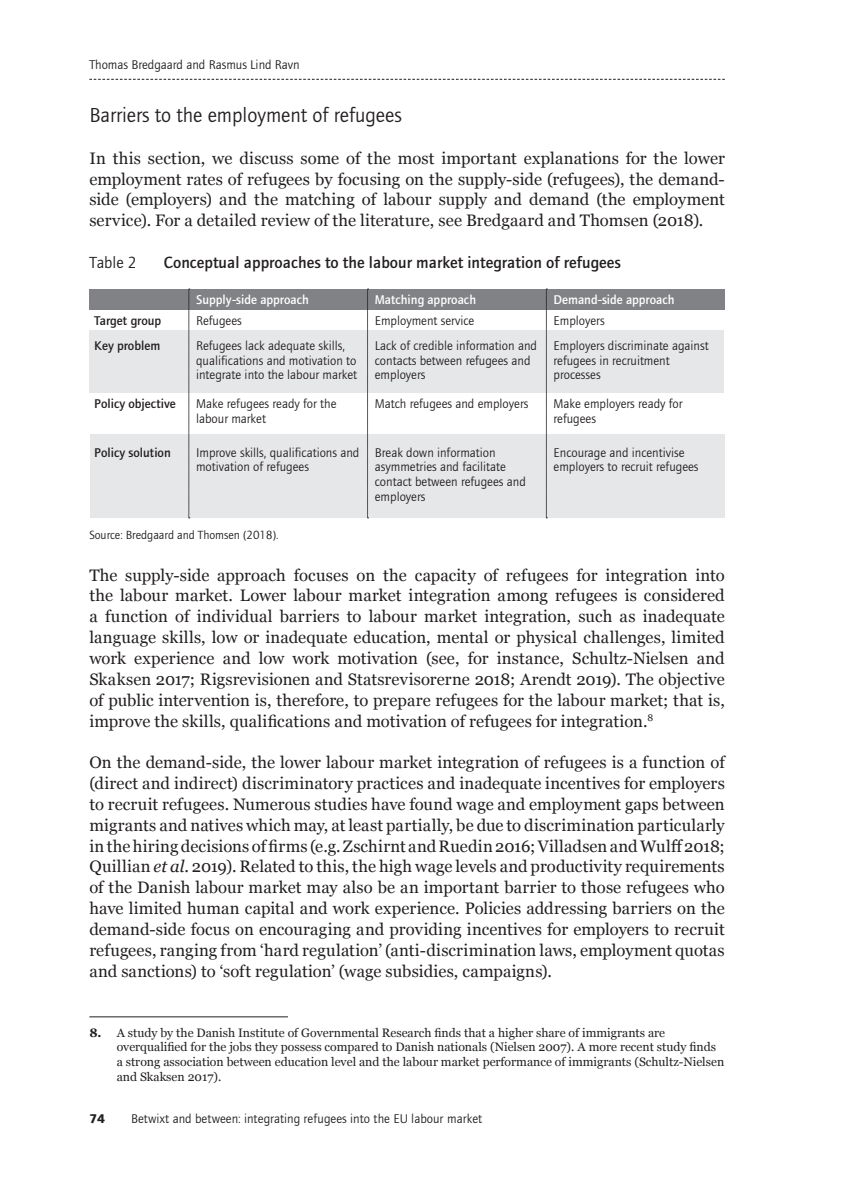
<style>
.page{position:relative;width:844px;height:1191px;background:#fff}
.page>*{position:absolute;margin:0;border:0;box-sizing:border-box;transform-origin:0 0}
.t1{font:21px "etui Foundry Journal book";color:#231f20}
.t2{font:16.62px/20.8px "Georgia";letter-spacing:.005em;color:#231f20;text-align:justify}
.figure_1__tableau_fi{font:16.62px "etui Foundry Journal Medium";color:#231f20}
.figure_1__tableau_fi-2{font:16.62px "etui Foundry Journal book";color:#231f20}
.contenu{font:13.12px/14.7px "etui Foundry Journal book";color:#231f20}
.t3{font:13.12px "Foundry Journal";color:#231f20}
.Titre__Blanc{font:500 13.12px "Foundry Journal";color:#fff}
.contenu-2{font:500 13.12px "Foundry Journal";color:#231f20}
.t4{font:700 13.12px "Foundry Journal";color:#231f20}
.Note_de_bas_de_page{font:12.25px/14.7px "Georgia";color:#231f20}
.Source__tableau_figu{font:12.25px "etui Foundry Journal book";color:#231f20}
.s1{font-style:italic}
.s2{font-weight:700}
</style>
<div class="page">
<svg style="left:89px;top:79px;width:635px;height:1px"></svg>
<hr style="left:89px;top:1016px;width:199px;height:1px;background:#231f20">
<div style="left:89px;top:289px;width:635px;height:21px;background:#808285"></div>
<div style="left:90px;top:435px;width:634px;height:83px;background:#e6e7e9"></div>
<div style="left:89px;top:330px;width:635px;height:63px;background:#e6e7e9"></div>
<svg style="left:188px;top:289px;width:2px;height:229px"></svg>
<svg style="left:367px;top:289px;width:1px;height:229px"></svg>
<svg style="left:546px;top:289px;width:1px;height:229px"></svg>
<p class="contenu" style="left:89px;top:57px;width:212px">Thomas Bredgaard and Rasmus Lind Ravn</p>
<p class="t1" style="left:89px;top:104px;width:314px">Barriers to the employment of refugees</p>
<p class="t2" style="left:89px;top:147px;width:636px">In this section, we discuss some of the most important explanations for the lower employment rates of refugees by focusing on the supply-side (refugees), the demand&shy;side (employers) and the matching of labour supply and demand (the employment service). For a detailed review of the literature, see Bredgaard and Thomsen (2018).</p>
<p class="figure_1__tableau_fi-2" style="left:89px;top:253px;width:49px">Table 2</p>
<p class="figure_1__tableau_fi" style="left:164px;top:253px;width:458px">Conceptual approaches to the labour market integration of refugees</p>
<p class="contenu-2" style="left:94px;top:313px;width:68px">Target group</p>
<p class="contenu-2" style="left:94px;top:338px;width:67px">Key problem</p>
<p class="contenu-2" style="left:94px;top:396px;width:83px">Policy objective</p>
<p class="contenu-2" style="left:94px;top:445px;width:78px">Policy solution</p>
<p class="Titre__Blanc" style="left:196px;top:292px;width:114px">Supply-side approach</p>
<p class="contenu" style="left:196px;top:313px;width:47px">Refugees</p>
<p class="contenu" style="left:196px;top:338px;width:162px">Refugees lack adequate skills, qualifications and motivation to integrate into the labour market</p>
<p class="contenu" style="left:196px;top:396px;width:142px">Make refugees ready for the labour market</p>
<p class="contenu" style="left:196px;top:445px;width:165px">Improve skills, qualifications and motivation of refugees</p>
<p class="Source__tableau_figu" style="left:89px;top:528px;width:191px">Source: Bredgaard and Thomsen (2018).</p>
<p class="Titre__Blanc" style="left:375px;top:292px;width:103px">Matching approach</p>
<p class="contenu" style="left:375px;top:313px;width:101px">Employment service</p>
<p class="contenu" style="left:375px;top:338px;width:164px">Lack of credible information and contacts between refugees and employers</p>
<p class="contenu" style="left:375px;top:396px;width:155px">Match refugees and employers</p>
<p class="contenu" style="left:375px;top:445px;width:152px">Break down information asymmetries and facilitate contact between refugees and employers</p>
<p class="Titre__Blanc" style="left:553px;top:292px;width:123px">Demand-side approach</p>
<p class="contenu" style="left:553px;top:313px;width:53px">Employers</p>
<p class="contenu" style="left:553px;top:338px;width:157px">Employers discriminate against refugees in recruitment processes</p>
<p class="contenu" style="left:553px;top:396px;width:130px">Make employers ready for refugees</p>
<p class="contenu" style="left:553px;top:445px;width:146px">Encourage and incentivise employers to recruit refugees</p>
<p class="t2" style="left:89px;top:564px;width:636px">The supply-side approach focuses on the capacity of refugees for integration into the labour market. Lower labour market integration among refugees is considered a function of individual barriers to labour market integration, such as inadequate language skills, low or inadequate education, mental or physical challenges, limited work experience and low work motivation (see, for instance, Schultz-Nielsen and Skaksen 2017; Rigsrevisionen and Statsrevisorerne 2018; Arendt 2019). The objective of public intervention is, therefore, to prepare refugees for the labour market; that is, improve the skills, qualifications and motivation of refugees for integration.<sup>8</sup></p>
<p class="t2" style="left:89px;top:751px;width:636px">On the demand-side, the lower labour market integration of refugees is a function of (direct and indirect) discriminatory practices and inadequate incentives for employers to recruit refugees. Numerous studies have found wage and employment gaps between migrants and natives which may, at least partially, be due to discrimination particularly in the hiring decisions of firms (e.g. Zschirnt and Ruedin 2016; Villadsen and Wulff 2018; Quillian <span class="s1">et al</span>. 2019). Related to this, the high wage levels and productivity requirements of the Danish labour market may also be an important barrier to those refugees who have limited human capital and work experience. Policies addressing barriers on the demand-side focus on encouraging and providing incentives for employers to recruit refugees, ranging from ‘hard regulation’ (anti-discrimination laws, employment quotas and sanctions) to ‘soft regulation’ (wage subsidies, campaigns).</p>
<p class="Note_de_bas_de_page" style="left:117px;top:1024px;width:609px;text-indent:-27px"><span class="s2">8.</span> A study by the Danish Institute of Governmental Research finds that a higher share of immigrants are overqualified for the jobs they possess compared to Danish nationals (Nielsen 2007). A more recent study finds a strong association between education level and the labour market performance of immigrants (Schultz-Nielsen and Skaksen 2017).</p>
<p class="t4" style="left:89px;top:1110px;width:17px">74</p>
<p class="t3" style="left:131px;top:1110px;width:353px">Betwixt and between: integrating refugees into the EU labour market</p>
</div>
